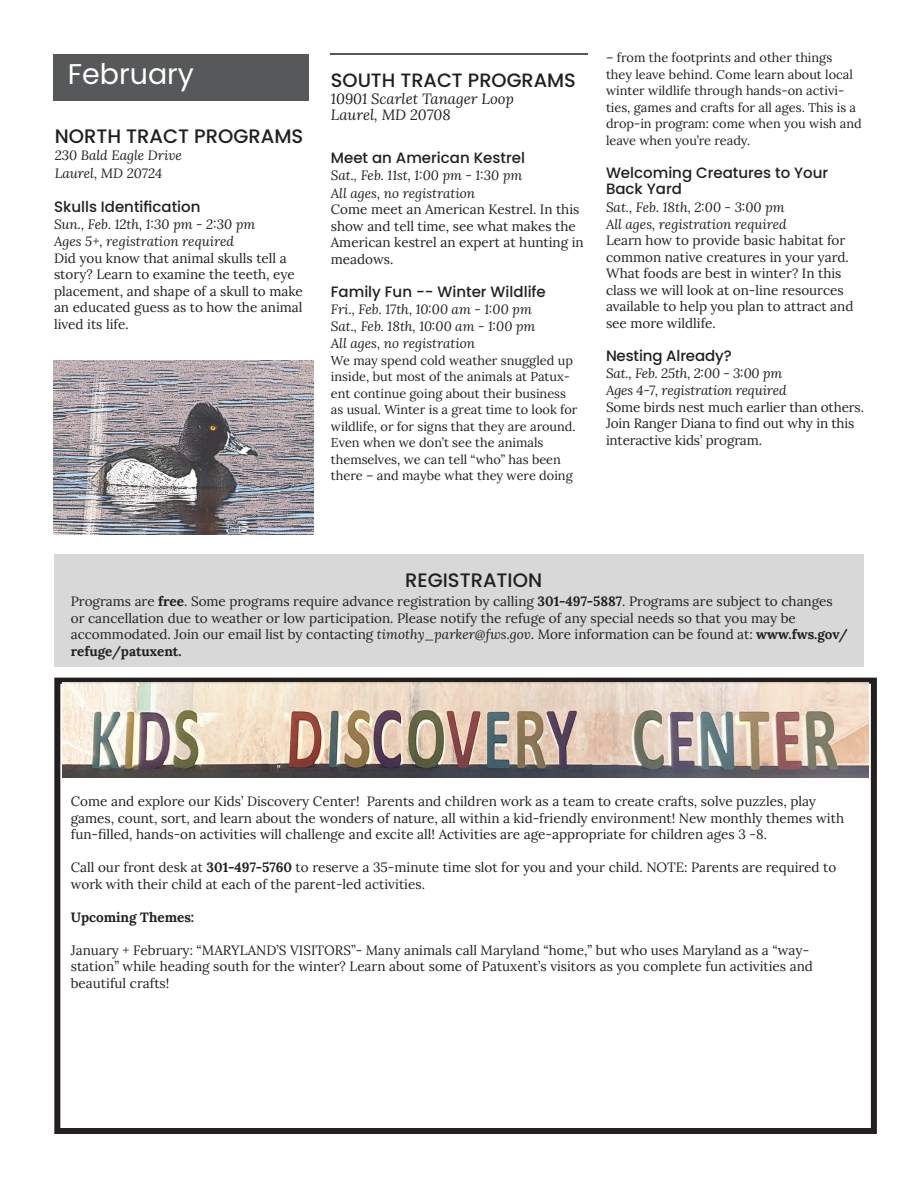
<style>
.page{position:relative;width:918px;height:1188px;background:#fff}
.page>*{position:absolute;margin:0;border:0;box-sizing:border-box;transform-origin:0 0}
.t1{font:28.5px "Poppins";color:#fff}
.t2{font:500 19.5px "Poppins";color:#231f20}
.t3{font:500 19.35px "Poppins";color:#231f20}
.t4{font:500 15px/16.5px "Poppins";color:#231f20}
.t5{font:italic 14.85px "Lora";color:#231f20}
.t6{font:13.5px/16.5px "Lora";color:#231f20}
.t7{font:italic 13.5px "Lora";color:#231f20}
.t8{font:700 13.5px "Lora";color:#231f20}
.t9{font:12.75px/16.5px "Lora";color:#231f20}
.s1{font-weight:700}
.s2{font-style:italic}
</style>
<div class="page">
<div style="left:54px;top:554px;width:810px;height:113px;background:#d8d8d9"></div>
<div style="left:54px;top:54px;width:255px;height:47px;background:#57585a"></div>
<div style="left:54px;top:678px;width:823px;height:456px;border:6px solid #231f20"></div>
<img style="left:63px;top:683px;width:805px;height:94px">
<hr style="left:330px;top:53px;width:258px;height:2px;background:#231f20">
<img style="left:54px;top:360px;width:259px;height:174px">
<p class="t1" style="left:68px;top:57px;width:128px">February</p>
<p class="t2" style="left:55px;top:125px;width:250px">NORTH TRACT PROGRAMS</p>
<p class="t7" style="left:55px;top:146px;width:129px">230 Bald Eagle Drive</p>
<p class="t7" style="left:55px;top:163px;width:109px">Laurel, MD 20724</p>
<p class="t4" style="left:54px;top:198px;width:148px">Skulls Identification</p>
<p class="t7" style="left:54px;top:215px;width:203px">Sun., Feb. 12th, 1:30 pm - 2:30 pm</p>
<p class="t7" style="left:54px;top:232px;width:182px">Ages 5+, registration required</p>
<p class="t6" style="left:54px;top:249px;width:250px">Did you know that animal skulls tell a story? Learn to examine the teeth, eye placement, and shape of a skull to make an educated guess as to how the animal lived its life.</p>
<p class="t3" style="left:331px;top:69px;width:247px">SOUTH TRACT PROGRAMS</p>
<p class="t5" style="left:331px;top:88px;width:185px">10901 Scarlet Tanager Loop</p>
<p class="t5" style="left:331px;top:104px;width:121px">Laurel, MD 20708</p>
<p class="t4" style="left:331px;top:150px;width:196px">Meet an American Kestrel</p>
<p class="t7" style="left:331px;top:166px;width:193px">Sat., Feb. 11st, 1:00 pm - 1:30 pm</p>
<p class="t7" style="left:331px;top:184px;width:146px">All ages, no registration</p>
<p class="t6" style="left:331px;top:200px;width:254px">Come meet an American Kestrel. In this show and tell time, see what makes the<br>American kestrel an expert at hunting in meadows.</p>
<p class="t4" style="left:331px;top:283px;width:216px">Family Fun -- Winter Wildlife</p>
<p class="t7" style="left:331px;top:300px;width:202px">Fri., Feb. 17th, 10:00 am - 1:00 pm</p>
<p class="t7" style="left:331px;top:317px;width:206px">Sat., Feb. 18th, 10:00 am - 1:00 pm</p>
<p class="t7" style="left:331px;top:334px;width:146px">All ages, no registration</p>
<p class="t9" style="left:331px;top:351px;width:248px">We may spend cold weather snuggled up inside, but most of the animals at Patux&shy;ent continue going about their business as usual. Winter is a great time to look for wildlife, or for signs that they are around.<br>Even when we don’t see the animals themselves, we can tell “who” has been there – and maybe what they were doing</p>
<p class="t9" style="left:606px;top:49px;width:257px">– from the footprints and other things<br>they leave behind. Come learn about local winter wildlife through hands-on activi&shy;ties, games and crafts for all ages. This is a drop-in program: come when you wish and leave when you’re ready.</p>
<p class="t4" style="left:606px;top:164px;width:224px">Welcoming Creatures to Your<br>Back Yard</p>
<p class="t7" style="left:606px;top:197px;width:180px">Sat., Feb. 18th, 2:00 - 3:00 pm</p>
<p class="t7" style="left:606px;top:215px;width:182px">All ages, registration required</p>
<p class="t6" style="left:606px;top:231px;width:249px">Learn how to provide basic habitat for common native creatures in your yard.<br>What foods are best in winter? In this class we will look at on-line resources available to help you plan to attract and see more wildlife.</p>
<p class="t4" style="left:606px;top:347px;width:127px">Nesting Already?</p>
<p class="t7" style="left:606px;top:364px;width:178px">Sat., Feb. 25th, 2:00 - 3:00 pm</p>
<p class="t7" style="left:606px;top:381px;width:182px">Ages 4-7, registration required</p>
<p class="t6" style="left:606px;top:398px;width:260px">Some birds nest much earlier than others.</p>
<p class="t6" style="left:606px;top:414px;width:250px">Join Ranger Diana to find out why in this interactive kids’ program.</p>
<p class="t2" style="left:405px;top:569px;width:138px">REGISTRATION</p>
<p class="t6" style="left:71px;top:592px;width:779px">Programs are <span class="s1">free</span>. Some programs require advance registration by calling <span class="s1">301-497-5887</span>. Programs are subject to changes or cancellation due to weather or low participation. Please notify the refuge of any special needs so that you may be accommodated. Join our email list by contacting <span class="s2">timothy_parker@fws.gov</span>. More information can be found at: <span class="s1">www.fws.gov/ refuge/patuxent.</span></p>
<p class="t6" style="left:71px;top:792px;width:775px">Come and explore our Kids’ Discovery Center! Parents and children work as a team to create crafts, solve puzzles, play games, count, sort, and learn about the wonders of nature, all within a kid-friendly environment! New monthly themes with fun-filled, hands-on activities will challenge and excite all! Activities are age-appropriate for children ages 3 -8.</p>
<p class="t6" style="left:71px;top:858px;width:767px">Call our front desk at <span class="s1">301-497-5760</span> to reserve a 35-minute time slot for you and your child. NOTE: Parents are required to work with their child at each of the parent-led activities.</p>
<p class="t8" style="left:71px;top:907px;width:125px">Upcoming Themes:</p>
<p class="t6" style="left:71px;top:941px;width:744px">January + February: “MARYLAND’S VISITORS”- Many animals call Maryland “home,” but who uses Maryland as a “way&shy;station” while heading south for the winter? Learn about some of Patuxent’s visitors as you complete fun activities and beautiful crafts!</p>
</div>
